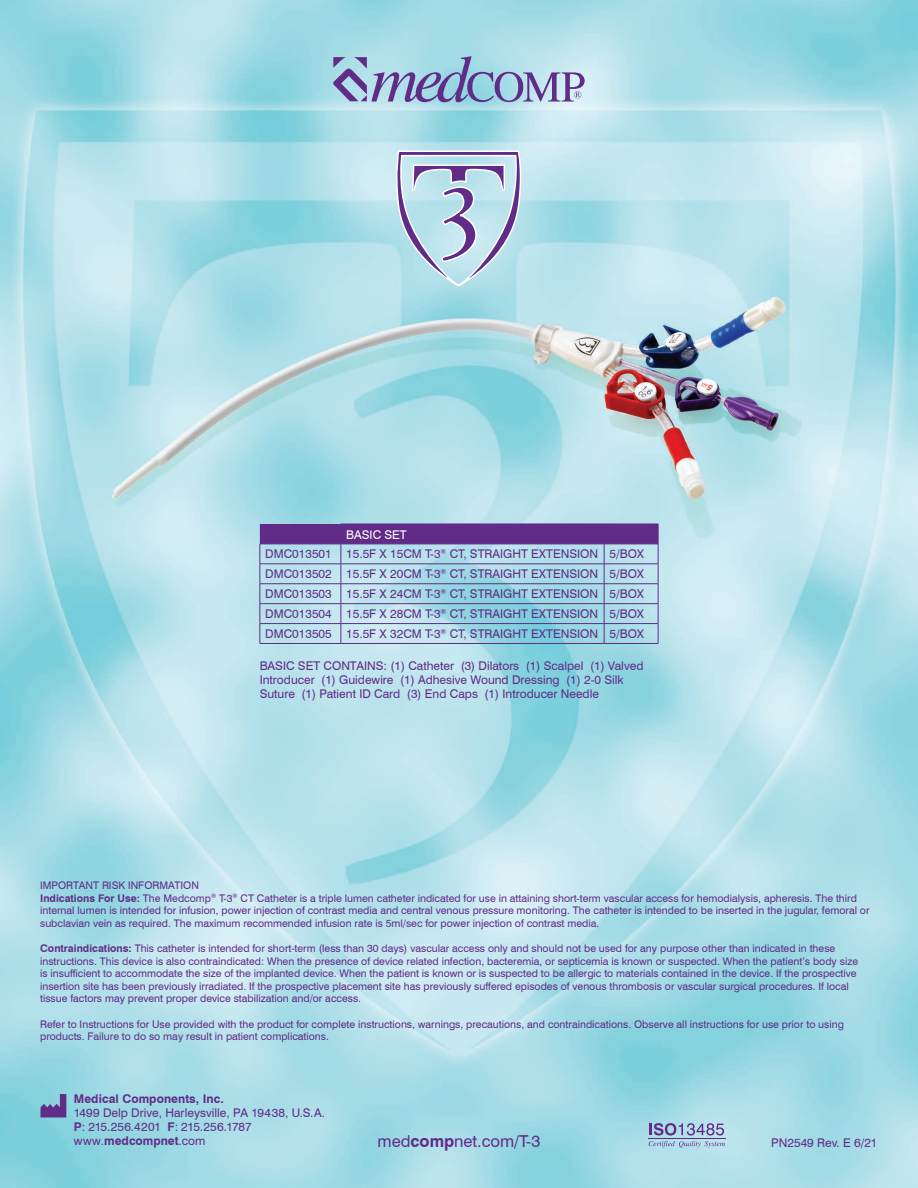
<style>
.page{position:relative;width:918px;height:1188px;background:#fff}
.page>*{position:absolute;margin:0;border:0;box-sizing:border-box;transform-origin:0 0}
.t1{font:16.5px "Swiss 721 BT";color:#612c87}
.codes{font:12px "Swiss 721 BT";color:#612c87}
.Set_Contains{font:12px/14.4px "Swiss 721 BT";color:#612c87}
.Table_Copy{font:12px/14.2px "Swiss 721 BT";color:#612c87}
.codes-2{font:12px "Swiss 721 BT";color:#fff}
.Risk_Info{font:10.5px/12.6px "Swiss 721 BT";color:#612c87}
.s1{font-weight:700}
</style>
<div class="page">
<img style="left:0;top:0;width:918px;height:1188px">
<hr style="left:260px;top:643px;width:81px;height:1px;background:#612c87">
<hr style="left:341px;top:643px;width:263px;height:1px;background:#612c87">
<hr style="left:604px;top:643px;width:54px;height:1px;background:#612c87">
<svg style="left:260px;top:524px;width:399px;height:119px;background:#9eb9d4"></svg>
<svg style="left:649px;top:1123px;width:76px;height:25px;background:#9eb3d1"></svg>
<hr style="left:648px;top:1138px;width:78px;height:1px;background:#612c87">
<svg style="left:40px;top:1094px;width:26px;height:23px"></svg>
<svg style="left:333px;top:56px;width:252px;height:46px;background:#9cb1d0"></svg>
<svg style="left:395px;top:150px;width:130px;height:138px;background:#b4c9de"></svg>
<p class="codes-2" style="left:346px;top:527px;width:62px">BASIC SET</p>
<p class="codes" style="left:265px;top:547px;width:68px">DMC013501</p>
<p class="codes" style="left:346px;top:547px;width:253px">15.5F X 15CM T-3<sup>®</sup> CT, STRAIGHT EXTENSION</p>
<p class="codes" style="left:610px;top:547px;width:36px">5/BOX</p>
<p class="codes" style="left:265px;top:567px;width:68px">DMC013502</p>
<p class="codes" style="left:346px;top:567px;width:253px">15.5F X 20CM T-3<sup>®</sup> CT, STRAIGHT EXTENSION</p>
<p class="codes" style="left:610px;top:567px;width:36px">5/BOX</p>
<p class="codes" style="left:265px;top:587px;width:68px">DMC013503</p>
<p class="codes" style="left:346px;top:587px;width:253px">15.5F X 24CM T-3<sup>®</sup> CT, STRAIGHT EXTENSION</p>
<p class="codes" style="left:610px;top:587px;width:36px">5/BOX</p>
<p class="codes" style="left:265px;top:607px;width:68px">DMC013504</p>
<p class="codes" style="left:346px;top:607px;width:253px">15.5F X 28CM T-3<sup>®</sup> CT, STRAIGHT EXTENSION</p>
<p class="codes" style="left:610px;top:607px;width:36px">5/BOX</p>
<p class="codes" style="left:265px;top:627px;width:68px">DMC013505</p>
<p class="codes" style="left:346px;top:627px;width:253px">15.5F X 32CM T-3<sup>®</sup> CT, STRAIGHT EXTENSION</p>
<p class="codes" style="left:610px;top:627px;width:36px">5/BOX</p>
<p class="Set_Contains" style="left:260px;top:658px;width:385px">BASIC SET CONTAINS: (1) Catheter (3) Dilators (1) Scalpel (1) Valved<br>Introducer (1) Guidewire (1) Adhesive Wound Dressing (1) 2-0 Silk<br>Suture (1) Patient ID Card (3) End Caps (1) Introducer Needle</p>
<p class="Risk_Info" style="left:40px;top:879px;width:160px">IMPORTANT RISK INFORMATION</p>
<p class="Risk_Info" style="left:40px;top:892px;width:831px"><span class="s1">Indications For Use:</span> The Medcomp<sup>®</sup> T-3<sup>®</sup> CT Catheter is a triple lumen catheter indicated for use in attaining short-term vascular access for hemodialysis, apheresis. The third internal lumen is intended for infusion, power injection of contrast media and central venous pressure monitoring. The catheter is intended to be inserted in the jugular, femoral or subclavian vein as required. The maximum recommended infusion rate is 5ml/sec for power injection of contrast media.</p>
<p class="Risk_Info" style="left:40px;top:942px;width:820px"><span class="s1">Contraindications:</span> This catheter is intended for short-term (less than 30 days) vascular access only and should not be used for any purpose other than indicated in these instructions. This device is also contraindicated: When the presence of device related infection, bacteremia, or septicemia is known or suspected. When the patient’s body size is insufficient to accommodate the size of the implanted device. When the patient is known or is suspected to be allergic to materials contained in the device. If the prospective insertion site has been previously irradiated. If the prospective placement site has previously suffered episodes of venous thrombosis or vascular surgical procedures. If local tissue factors may prevent proper device stabilization and/or access.</p>
<p class="Risk_Info" style="left:40px;top:1018px;width:805px">Refer to Instructions for Use provided with the product for complete instructions, warnings, precautions, and contraindications. Observe all instructions for use prior to using products. Failure to do so may result in patient complications.</p>
<p class="Table_Copy" style="left:74px;top:1091px;width:253px"><span class="s1">Medical Components, Inc.<br></span>1499 Delp Drive, Harleysville, PA 19438, U.S.A.<br><span class="s1">P</span>: 215.256.4201 <span class="s1">F</span>: 215.256.1787 www.<span class="s1">medcompnet</span>.com</p>
<p class="t1" style="left:378px;top:1131px;width:164px">med<span class="s1">comp</span>net.com/T-3</p>
<p class="Set_Contains" style="left:771px;top:1136px;width:108px">PN2549 Rev. E 6/21</p>
</div>
